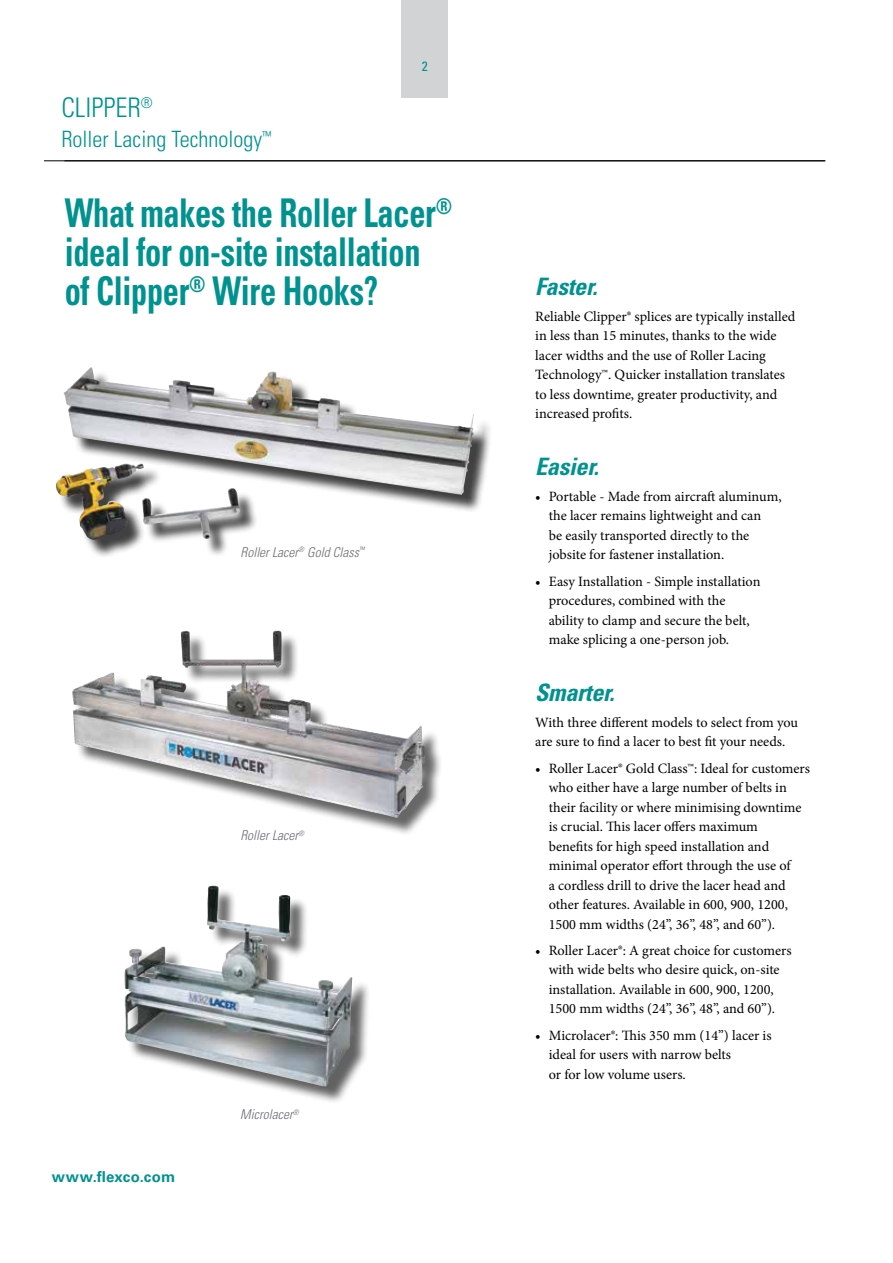
<style>
.page{position:relative;width:893px;height:1263px;background:#fff}
.page>*{position:absolute;margin:0;border:0;box-sizing:border-box;transform-origin:0 0}
.t1{font:700 condensed 39.6px/39px "Univers LT Std";letter-spacing:-.01em;color:#00928f;scale:.82 1}
.t2{font:300 condensed 27px "Univers LT Std";color:#00928f}
.t3{font:italic 700 condensed 24px "Univers LT Std";letter-spacing:-.01em;color:#00928f}
.t4{font:300 condensed 22.5px "Univers LT Std";color:#00928f}
.t5{font:700 15px "Univers LT Std";letter-spacing:.02em;color:#00928f}
.t6{font:14.25px/19.5px "Minion Pro";color:#000}
.t7{font:italic 300 condensed 13.5px "Univers LT Std";color:#6d6e71}
.t8{font:condensed 13.5px "Univers LT Std";color:#00928f}
</style>
<div class="page">
<hr style="left:44px;top:160px;width:781px;height:1px;background:#000">
<div style="left:402px;top:0;width:46px;height:98px;background:#d1d3d4"></div>
<div style="left:59px;top:370px;width:433px;height:188px;background:#000;opacity:.75"></div>
<img style="left:56px;top:367px;width:418px;height:130px">
<div style="left:75px;top:633px;width:368px;height:203px;background:#000;opacity:.6"></div>
<img style="left:72px;top:630px;width:353px;height:188px">
<div style="left:127px;top:888px;width:244px;height:217px;background:#000;opacity:.62"></div>
<img style="left:124px;top:885px;width:228px;height:202px">
<h2 class="t2" style="left:61px;top:92px;width:93px">CLIPPER<sup>®</sup></h2>
<h3 class="t4" style="left:61px;top:126px;width:211px">Roller Lacing Technology<sup>™</sup></h3>
<p class="t8" style="left:422px;top:57px;width:7px">2</p>
<h1 class="t1" style="left:65px;top:193px;width:474px">What makes the Roller Lacer<sup>® </sup>ideal for on-site installation of Clipper<sup>®</sup> Wire Hooks?</h1>
<p class="t7" style="left:241px;top:544px;width:125px">Roller Lacer<sup>®</sup> Gold Class<sup>™</sup></p>
<p class="t7" style="left:241px;top:827px;width:65px">Roller Lacer<sup>®</sup></p>
<p class="t5" style="left:52px;top:1168px;width:125px">www.flexco.com</p>
<p class="t7" style="left:240px;top:1106px;width:60px">Microlacer<sup>®</sup></p>
<h3 class="t3" style="left:535px;top:271px;width:64px">Faster.</h3>
<p class="t6" style="left:535px;top:307px;width:262px">Reliable Clipper® splices are typically installed in less than 15 minutes, thanks to the wide lacer widths and the use of Roller Lacing Technology™. Quicker installation translates to less downtime, greater productivity, and increased profits.</p>
<h3 class="t3" style="left:535px;top:451px;width:65px">Easier.</h3>
<p class="t6" style="left:549px;top:487px;width:234px;text-indent:-14px">• Portable - Made from aircraft aluminum, the lacer remains lightweight and can<br>be easily transported directly to the jobsite for fastener installation.</p>
<p class="t6" style="left:549px;top:571px;width:213px;text-indent:-14px">• Easy Installation - Simple installation procedures, combined with the ability to clamp and secure the belt, make splicing a one-person job.</p>
<h3 class="t3" style="left:535px;top:677px;width:81px">Smarter.</h3>
<p class="t6" style="left:535px;top:713px;width:264px">With three different models to select from you are sure to find a lacer to best fit your needs.</p>
<p class="t6" style="left:549px;top:758px;width:263px;text-indent:-14px">• Roller Lacer® Gold Class™: Ideal for customers who either have a large number of belts in their facility or where minimising downtime is crucial. This lacer offers maximum<br>benefits for high speed installation and minimal operator effort through the use of<br>a cordless drill to drive the lacer head and other features. Available in 600, 900, 1200, 1500 mm widths (24”, 36”, 48”, and 60”).</p>
<p class="t6" style="left:535px;top:941px;width:258px;text-align:center">• Roller Lacer®: A great choice for customers with wide belts who desire quick, on-site installation. Available in 600, 900, 1200,<br>1500 mm widths (24”, 36”, 48”, and 60”).</p>
<p class="t6" style="left:549px;top:1025px;width:224px;text-indent:-14px">• Microlacer®: This 350 mm (14”) lacer is ideal for users with narrow belts<br>or for low volume users.</p>
</div>
